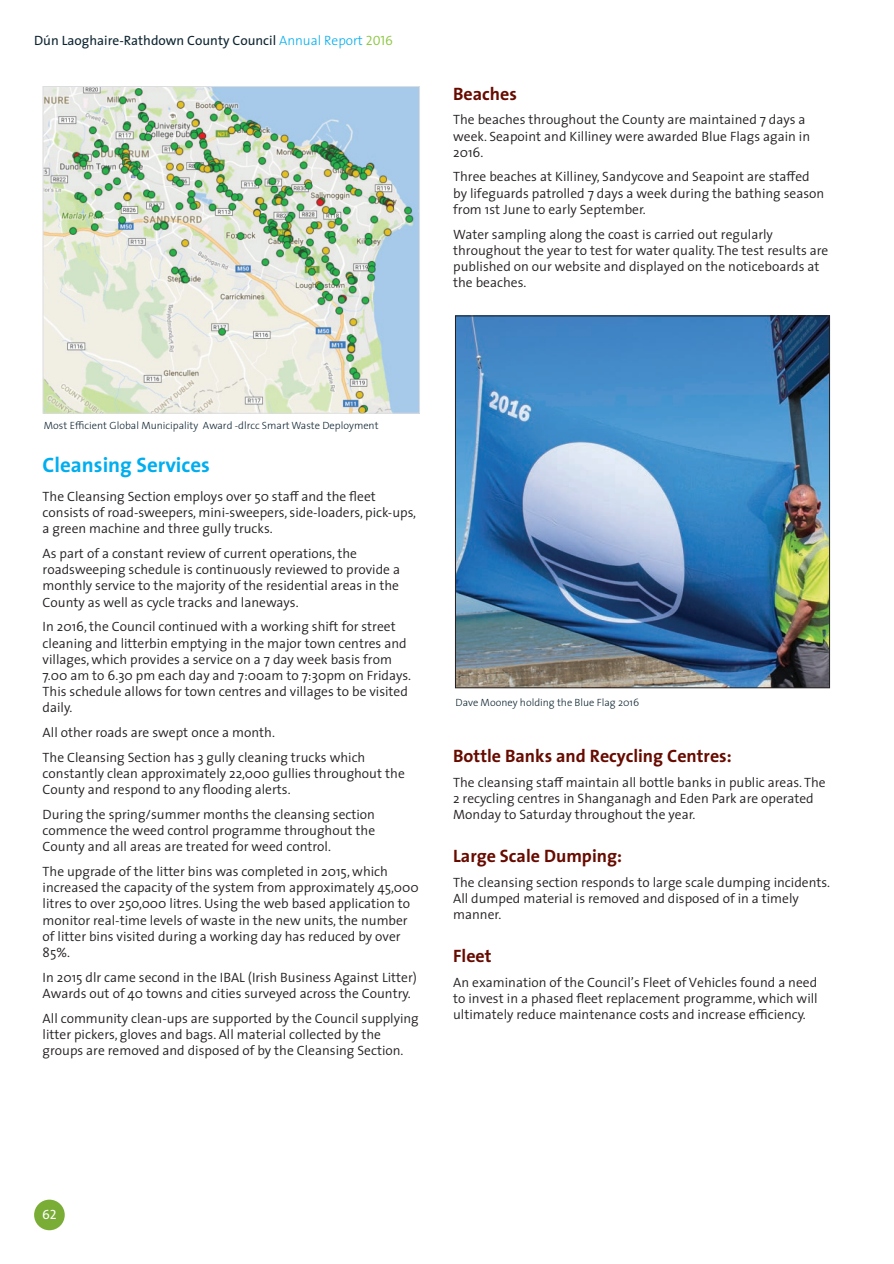
<style>
.page{position:relative;width:894px;height:1264px;background:#fff}
.page>*{position:absolute;margin:0;border:0;box-sizing:border-box;transform-origin:0 0}
.t1{font:700 21px "The Sans";color:#00aeef}
.t2{font:700 18px "The Sans";color:#670b00}
.t3{font:300 13.5px/16.2px "The Sans";color:#231f20}
.t4{font:13.5px "The Sans";color:#0e2531}
.t5{font:13.5px "The Sans Regular Caps";color:#fff}
.t6{font:300 10.5px "The Sans";color:#0e2531}
.s1{font-weight:300;color:#00aeef}
.s2{font-family:"The Sans Semi Light Caps";color:#8bc63e}
</style>
<div class="page">
<img style="left:457px;top:318px;width:370px;height:368px">
<div style="left:455px;top:316px;width:374px;height:372px;border:1px solid #231f20"></div>
<img style="left:45px;top:88px;width:373px;height:324px">
<div style="left:43px;top:86px;width:377px;height:328px;border:1px solid #dcdddf"></div>
<div style="left:34px;top:1199px;width:31px;height:31px;background:#79ad36;border-radius:50%"></div>
<p class="t4" style="left:34px;top:29px;width:360px">Dún Laoghaire-Rathdown County Council <span class="s1">Annual Report</span> <span class="s2">2016</span></p>
<h2 class="t2" style="left:453px;top:78px;width:65px">Beaches</h2>
<p class="t3" style="left:453px;top:111px;width:358px">The beaches throughout the County are maintained 7 days a week. Seapoint and Killiney were awarded Blue Flags again in<br>2016.</p>
<p class="t3" style="left:453px;top:168px;width:372px">Three beaches at Killiney, Sandycove and Seapoint are staffed by lifeguards patrolled 7 days a week during the bathing season from 1st June to early September.</p>
<p class="t3" style="left:453px;top:225px;width:376px">Water sampling along the coast is carried out regularly throughout the year to test for water quality. The test results are published on our website and displayed on the noticeboards at the beaches.</p>
<p class="t6" style="left:44px;top:416px;width:336px">Most Efficient Global Municipality Award -dlrcc Smart Waste Deployment</p>
<h1 class="t1" style="left:43px;top:447px;width:169px">Cleansing Services</h1>
<p class="t3" style="left:43px;top:488px;width:375px">The Cleansing Section employs over 50 staff and the fleet consists of road-sweepers, mini-sweepers, side-loaders, pick-ups, a green machine and three gully trucks.</p>
<p class="t3" style="left:43px;top:545px;width:359px">As part of a constant review of current operations, the roadsweeping schedule is continuously reviewed to provide a monthly service to the majority of the residential areas in the County as well as cycle tracks and laneways.</p>
<p class="t3" style="left:43px;top:618px;width:370px">In 2016, the Council continued with a working shift for street cleaning and litterbin emptying in the major town centres and villages, which provides a service on a 7 day week basis from 7.00 am to 6.30 pm each day and 7:00am to 7:30pm on Fridays.<br>This schedule allows for town centres and villages to be visited daily.</p>
<p class="t3" style="left:43px;top:719px;width:324px;line-height:24.8px">All other roads are swept once a month.<br>The Cleansing Section has 3 gully cleaning trucks which</p>
<p class="t3" style="left:43px;top:765px;width:364px">constantly clean approximately 22,000 gullies throughout the<br>County and respond to any flooding alerts.</p>
<p class="t3" style="left:43px;top:806px;width:334px;text-align:justify">During the spring/summer months the cleansing section commence the weed control programme throughout the County and all areas are treated for weed control.</p>
<p class="t3" style="left:43px;top:863px;width:377px">The upgrade of the litter bins was completed in 2015, which increased the capacity of the system from approximately 45,000 litres to over 250,000 litres. Using the web based application to monitor real-time levels of waste in the new units, the number of litter bins visited during a working day has reduced by over 85%.</p>
<p class="t3" style="left:43px;top:968px;width:376px">In 2015 dlr came second in the IBAL (Irish Business Against Litter)<br>Awards out of 40 towns and cities surveyed across the Country.</p>
<p class="t3" style="left:43px;top:1009px;width:377px">All community clean-ups are supported by the Council supplying litter pickers, gloves and bags. All material collected by the groups are removed and disposed of by the Cleansing Section.</p>
<p class="t6" style="left:455px;top:694px;width:185px">Dave Mooney holding the Blue Flag 2016</p>
<h2 class="t2" style="left:453px;top:741px;width:280px">Bottle Banks and Recycling Centres:</h2>
<p class="t3" style="left:453px;top:774px;width:374px">The cleansing staff maintain all bottle banks in public areas. The<br>2 recycling centres in Shanganagh and Eden Park are operated<br>Monday to Saturday throughout the year.</p>
<h2 class="t2" style="left:453px;top:841px;width:170px">Large Scale Dumping:</h2>
<p class="t3" style="left:453px;top:874px;width:378px">The cleansing section responds to large scale dumping incidents.<br>All dumped material is removed and disposed of in a timely manner.</p>
<h2 class="t2" style="left:453px;top:941px;width:40px">Fleet</h2>
<p class="t3" style="left:453px;top:974px;width:366px;text-align:justify">An examination of the Council’s Fleet of Vehicles found a need to invest in a phased fleet replacement programme, which will ultimately reduce maintenance costs and increase efficiency.</p>
<p class="t5" style="left:42px;top:1207px;width:16px">62</p>
</div>
